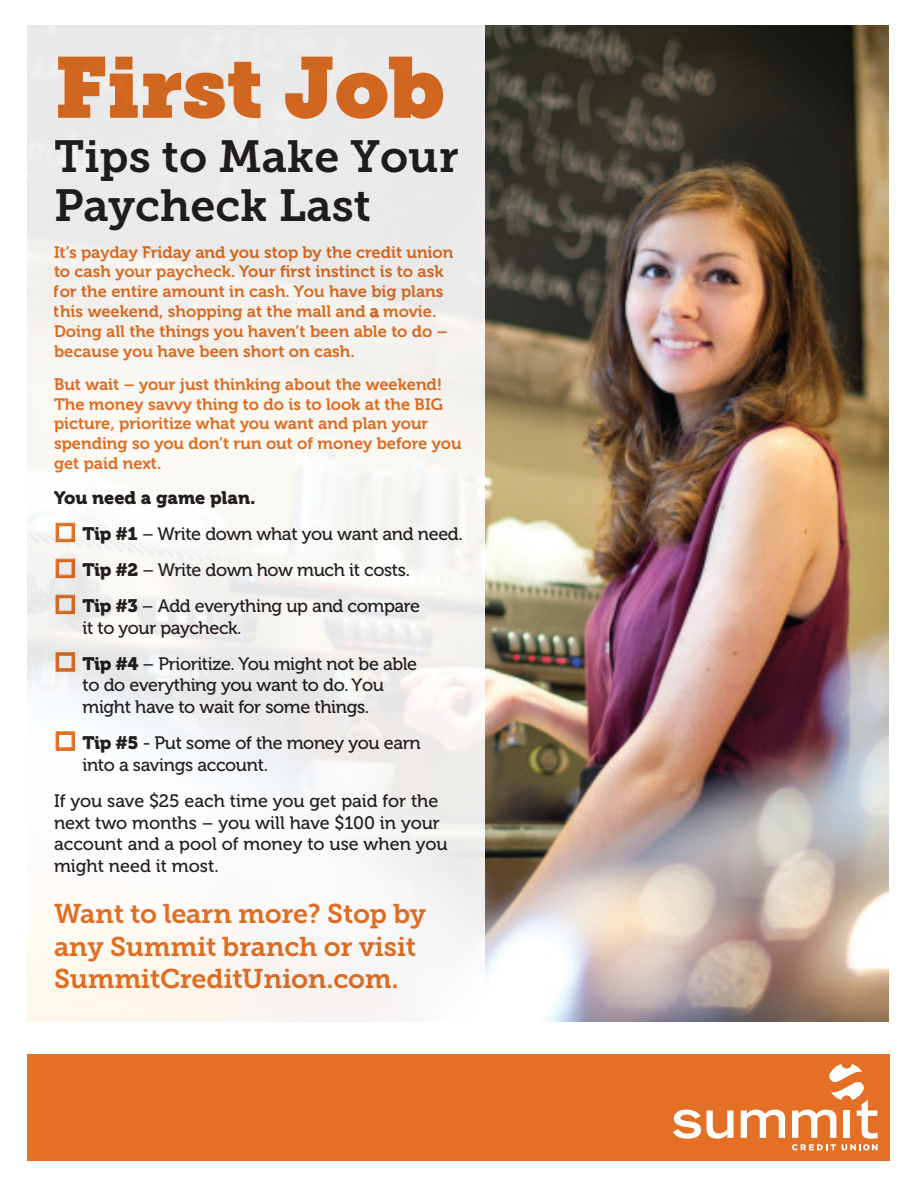
<style>
.page{position:relative;width:918px;height:1188px;background:#fff}
.page>*{position:absolute;margin:0;border:0;box-sizing:border-box;transform-origin:0 0}
.t1{font:85.05px "Museo Slab";color:#e37024}
.t2{font:44.85px/49.5px "Museo Slab 700";color:#231f20}
.t3{font:27px/32.4px "Museo Slab 700";letter-spacing:-.01em;color:#e37024}
.t4{font:18px/21.6px "Museo 500";letter-spacing:-.02em;color:#231f20}
.t5{font:18px/21.6px "Museo 500";color:#231f20}
.t6{font:18px "Museo 900";color:#231f20}
.t7{font:16.5px/19.8px "Museo 700";color:#e37024}
.s1{font-family:"Museo Slab 500"}
.s2{color:#e37024}
.s3{font-family:"Museo 900"}
</style>
<div class="page">
<img style="left:485px;top:26px;width:404px;height:996px">
<svg style="left:27px;top:25px;width:458px;height:997px;fill:#f5f3ef"></svg>
<div style="left:27px;top:1054px;width:862px;height:106px;background:#e37024"></div>
<svg style="left:55px;top:522px;width:20px;height:20px"></svg>
<svg style="left:55px;top:558px;width:20px;height:20px"></svg>
<svg style="left:55px;top:594px;width:20px;height:20px"></svg>
<svg style="left:55px;top:652px;width:20px;height:20px"></svg>
<svg style="left:55px;top:731px;width:20px;height:20px"></svg>
<svg style="left:673px;top:1110px;width:61px;height:29px"></svg>
<svg style="left:741px;top:1110px;width:44px;height:28px"></svg>
<svg style="left:792px;top:1064px;width:86px;height:86px"></svg>
<h1 class="t1" style="left:54px;top:37px;width:392px">First Job</h1>
<h2 class="t2" style="left:54px;top:132px;width:406px">Tips to Make Your<br>Paycheck Last</h2>
<p class="t7" style="left:54px;top:242px;width:401px">It’s payday Friday and you stop by the credit union to cash your paycheck. Your first instinct is to ask for the entire amount in cash. You have big plans this weekend, shopping at the mall and <span class="s1">a</span> movie.<br>Doing all the things you haven’t been able to do – because you have been short on cash.</p>
<p class="t7" style="left:54px;top:374px;width:409px">But wait – your just thinking about the weekend!<br>The money savvy thing to do is to look at the BIG picture, prioritize what you want and plan your spending so you don’t run out of money before you get paid next.</p>
<p class="t6" style="left:54px;top:488px;width:203px">You need a game plan.</p>
<p class="t4" style="left:54px;top:523px;width:410px"><span class="s2">□</span> <span class="s3">Tip #1</span> – Write down what you want and need.</p>
<p class="t4" style="left:54px;top:559px;width:358px"><span class="s2">□</span> <span class="s3">Tip #2</span> – Write down how much it costs.</p>
<p class="t4" style="left:82px;top:595px;width:339px;text-indent:-28px"><span class="s2">□</span> <span class="s3">Tip #3</span> – Add everything up and compare it to your paycheck.</p>
<p class="t4" style="left:82px;top:653px;width:336px;text-indent:-28px"><span class="s2">□</span> <span class="s3">Tip #4</span> – Prioritize. You might not be able to do everything you want to do. You might have to wait for some things.</p>
<p class="t4" style="left:82px;top:732px;width:340px;text-indent:-28px"><span class="s2">□</span> <span class="s3">Tip #5</span> - Put some of the money you earn into a savings account.</p>
<p class="t5" style="left:54px;top:790px;width:395px">If you save $25 each time you get paid for the next two months – you will have $100 in your account and a pool of money to use when you might need it most.</p>
<h3 class="t3" style="left:54px;top:898px;width:374px">Want to learn more? Stop by any Summit branch or visit<br>SummitCreditUnion.com.</h3>
</div>
